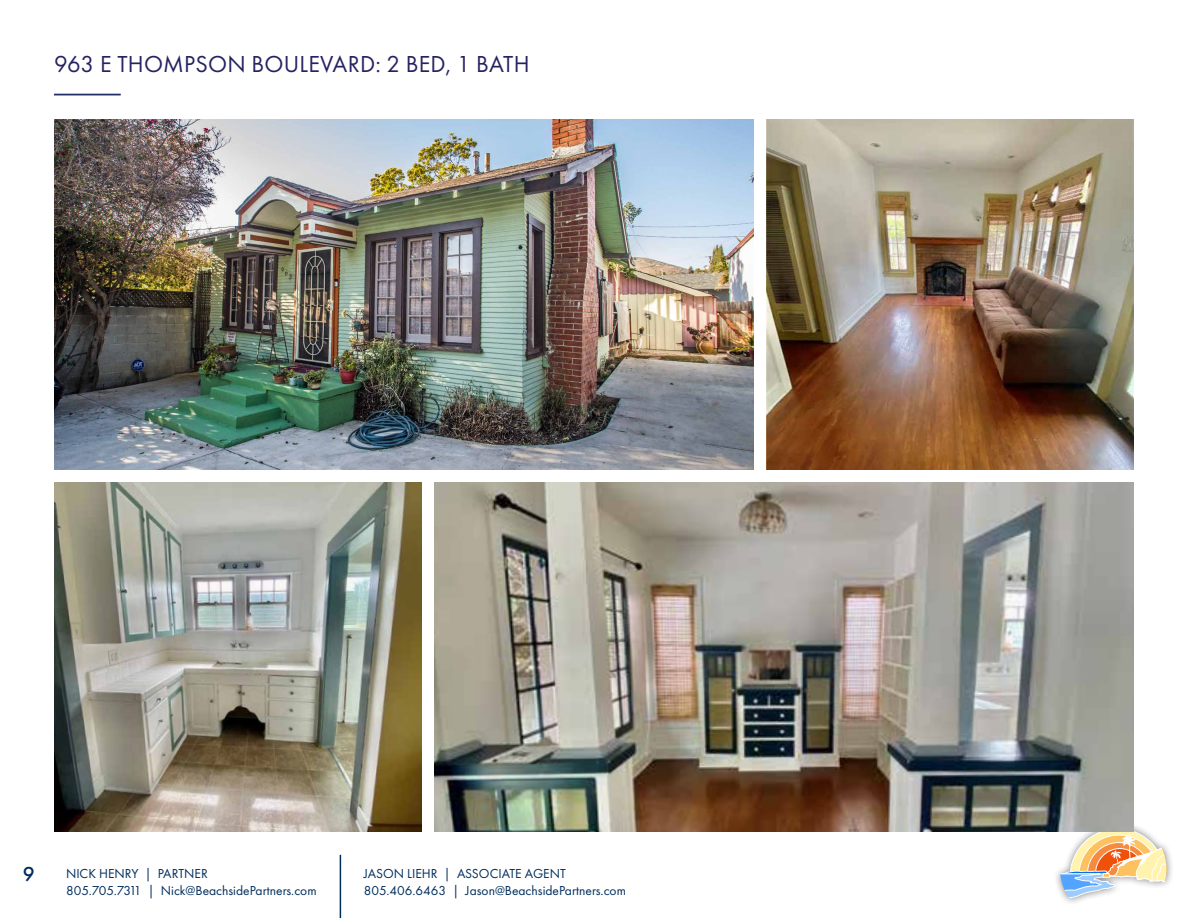
<style>
.page{position:relative;width:1188px;height:918px;background:#fff}
.page>*{position:absolute;margin:0;border:0;box-sizing:border-box;transform-origin:0 0}
.t1{font:24px "Futura PT";letter-spacing:.01em;color:#262262}
.t2{font:500 21px "Futura PT";color:#002d5b}
.t3{font:13.5px/16.2px "Futura PT";color:#002d5b}
</style>
<div class="page">
<hr style="left:340px;top:855px;width:1px;height:63px;background:#002d5b">
<div style="left:1052px;top:821px;width:123px;height:84px;background:#000;opacity:.5"></div>
<svg style="left:1060px;top:828px;width:107px;height:75px"></svg>
<img style="left:434px;top:482px;width:700px;height:350px">
<hr style="left:54px;top:94px;width:67px;height:1px;background:#213165">
<img style="left:54px;top:120px;width:700px;height:349px">
<img style="left:767px;top:120px;width:367px;height:349px">
<img style="left:54px;top:482px;width:367px;height:350px">
<h1 class="t1" style="left:54px;top:50px;width:477px">963 E THOMPSON BOULEVARD: 2 BED, 1 BATH</h1>
<h2 class="t2" style="left:23px;top:862px;width:13px">9</h2>
<p class="t3" style="left:364px;top:866px;width:264px">JASON LIEHR | ASSOCIATE AGENT<br>805.406.6463 | Jason@BeachsidePartners.com</p>
<p class="t3" style="left:66px;top:866px;width:252px">NICK HENRY | PARTNER<br>805.705.7311 | Nick@BeachsidePartners.com</p>
</div>
